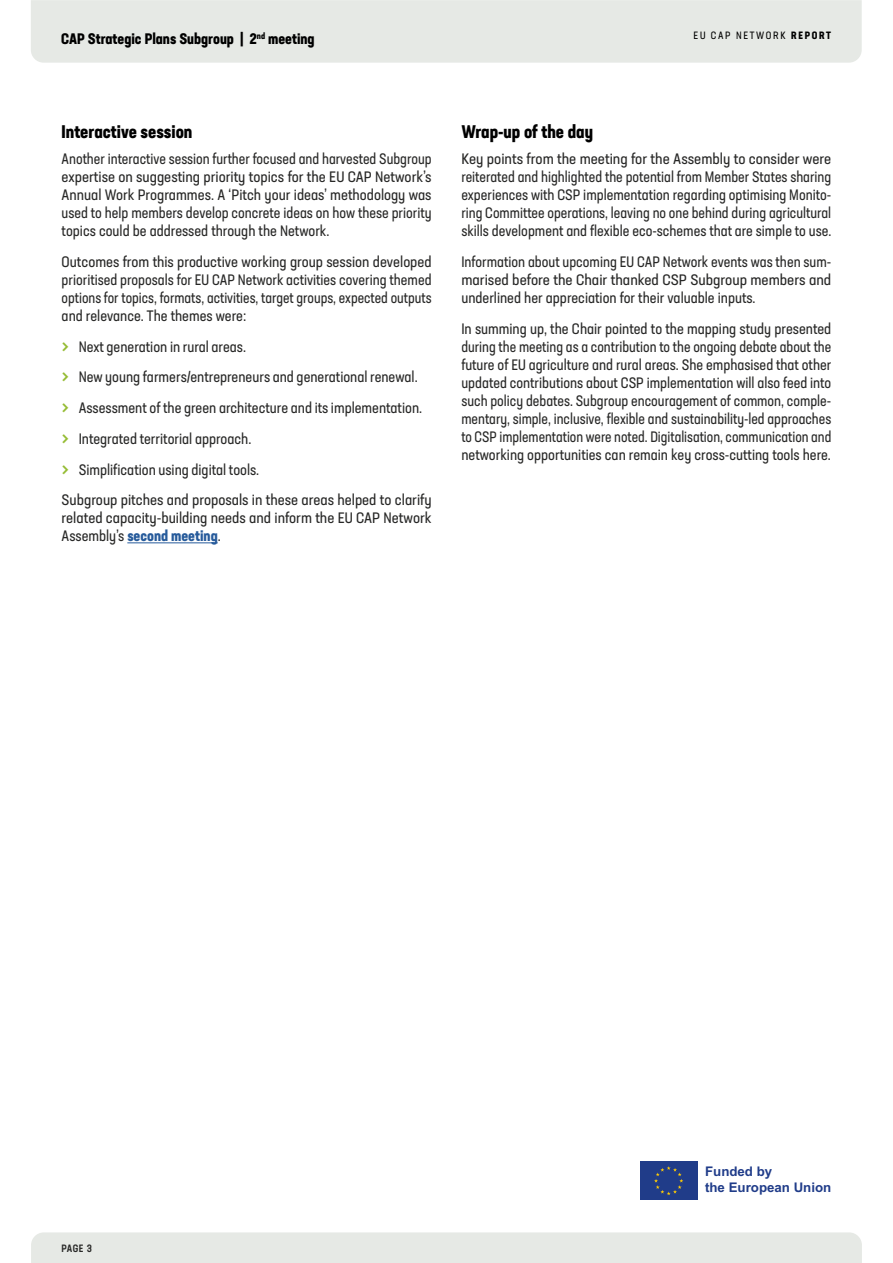
<style>
.page{position:relative;width:893px;height:1263px;background:#fff}
.page>*{position:absolute;margin:0;border:0;box-sizing:border-box;transform-origin:0 0}
.t1{font:700 condensed 18px "Neusa Next Std";color:#000}
.t2{font:condensed 15px/18px "Neusa Next Std";color:#282827;text-align:justify}
.t3{font:condensed 15px/18px "Neusa Next Std";color:#282827;text-align:justify;scale:1.04 1}
.t4{font:700 condensed 15px "Neusa Next Std";color:#000}
.t5{font:700 13.35px/15.9px "Arial";color:#203c89}
.t6{font:condensed 10.5px "Neusa Next Std";letter-spacing:.16em;color:#000}
.t7{font:500 condensed 10.5px "Neusa Next Std";color:#282827}
.s1{font-weight:700}
.s2{font-size:22.5px;color:#95bc34}
.s3{font-weight:700;color:#275b9b}
</style>
<div class="page">
<div style="left:31px;top:0;width:831px;height:63px;background:#e6e9e5"></div>
<div style="left:31px;top:1232px;width:831px;height:31px;background:#e6e9e5"></div>
<div style="left:640px;top:1161px;width:58px;height:39px;background:#203c89"></div>
<svg style="left:654px;top:1166px;width:29px;height:29px"></svg>
<hr style="left:127px;top:542px;width:91px;height:1px;background:#275b9b">
<p class="t4" style="left:61px;top:29px;width:255px">CAP Strategic Plans Subgroup | 2<sup>nd</sup> meeting</p>
<p class="t6" style="left:693px;top:29px;width:139px">EU CAP NETWORK <span class="s1">REPORT</span></p>
<p class="t1" style="left:62px;top:120px;width:132px">Interactive session</p>
<p class="t2" style="left:62px;top:150px;width:371px">Another interactive session further focused and harvested Subgroup expertise on suggesting priority topics for the EU CAP Network’s Annual Work Programmes. A ‘Pitch your ideas’ methodology was used to help members develop concrete ideas on how these priority topics could be addressed through the Network.</p>
<p class="t2" style="left:62px;top:252px;width:371px">Outcomes from this productive working group session developed prioritised proposals for EU CAP Network activities covering themed options for topics, formats, activities, target groups, expected outputs and relevance. The themes were:</p>
<p class="t2" style="left:62px;top:331px;width:371px;line-height:30.8px;text-align:left"><span class="s2">&gt;</span> Next generation in rural areas.<br><span class="s2">&gt;</span> New young farmers/entrepreneurs and generational renewal.<br><span class="s2">&gt;</span> Assessment of the green architecture and its implementation. <span class="s2">&gt;</span> Integrated territorial approach.<br><span class="s2">&gt;</span> Simplification using digital tools.<br>Subgroup pitches and proposals in these areas helped to clarify</p>
<p class="t2" style="left:62px;top:509px;width:371px">related capacity-building needs and inform the EU CAP Network<br>Assembly’s <span class="s3">second meeting</span>.</p>
<p class="t1" style="left:461px;top:120px;width:133px">Wrap-up of the day</p>
<p class="t3" style="left:461px;top:150px;width:357px">Key points from the meeting for the Assembly to consider were reiterated and highlighted the potential from Member States sharing experiences with CSP implementation regarding optimising Monito&shy;ring Committee operations, leaving no one behind during agricultural skills development and flexible eco-schemes that are simple to use.</p>
<p class="t2" style="left:461px;top:252px;width:371px">Information about upcoming EU CAP Network events was then sum&shy;marised before the Chair thanked CSP Subgroup members and underlined her appreciation for their valuable inputs.</p>
<p class="t2" style="left:461px;top:319px;width:371px">In summing up, the Chair pointed to the mapping study presented during the meeting as a contribution to the ongoing debate about the future of EU agriculture and rural areas. She emphasised that other updated contributions about CSP implementation will also feed into such policy debates. Subgroup encouragement of common, comple&shy;mentary, simple, inclusive, flexible and sustainability-led approaches to CSP implementation were noted. Digitalisation, communication and networking opportunities can remain key cross-cutting tools here.</p>
<p class="t7" style="left:61px;top:1242px;width:32px">PAGE 3</p>
<p class="t5" style="left:705px;top:1164px;width:128px">Funded by<br>the European Union</p>
</div>
